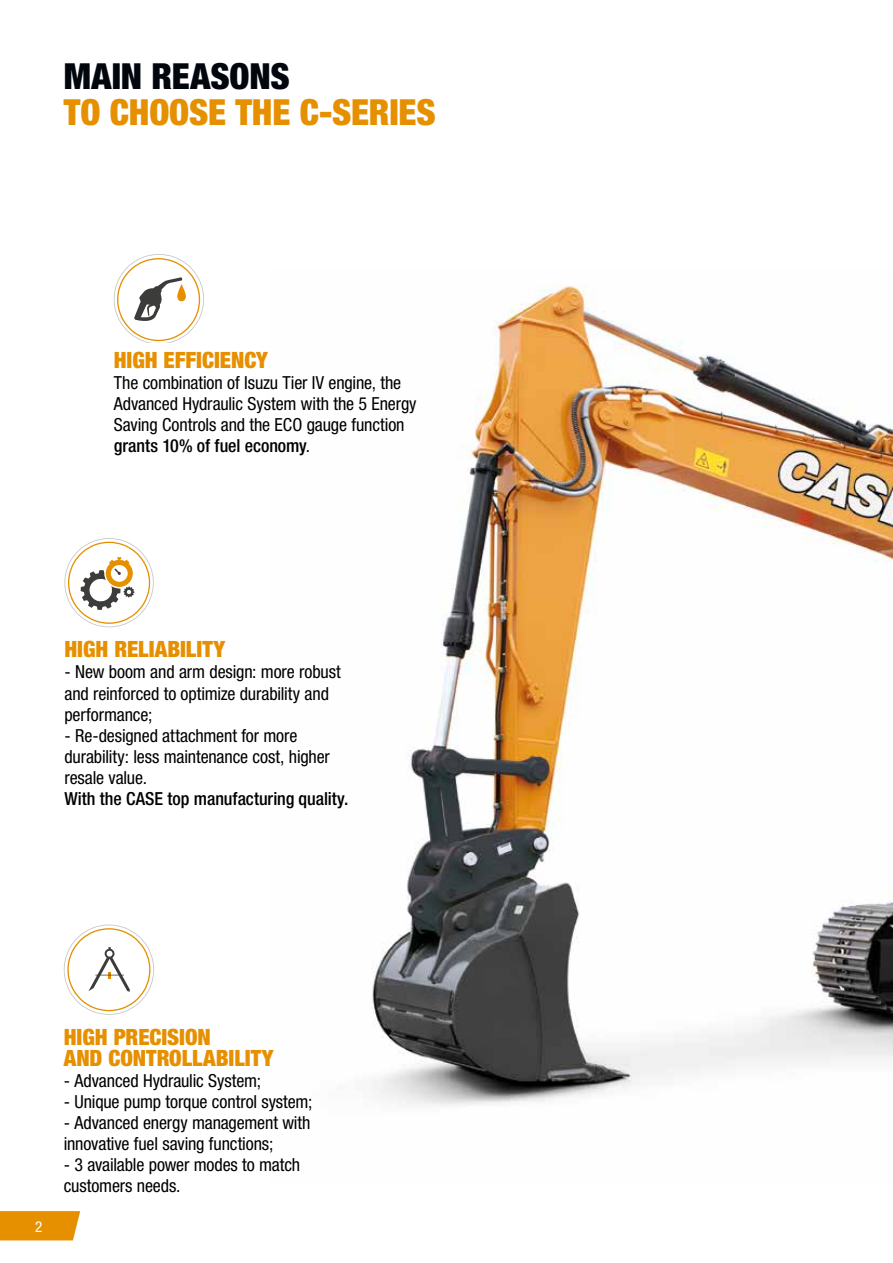
<style>
.page{position:relative;width:893px;height:1263px;background:#fff}
.page>*{position:absolute;margin:0;border:0;box-sizing:border-box;transform-origin:0 0}
.t1{font:900 condensed 36px "Helvetica Neue LT Std";letter-spacing:-.005em;color:#e69000}
.t2{font:900 condensed 36px "Helvetica Neue LT Std";letter-spacing:-.005em;color:#02060d}
.t3{font:900 condensed 22.5px/21px "Helvetica Neue LT Std";color:#e69000}
.t4{font:condensed 18px/21px "Helvetica Neue LT Std";letter-spacing:-.005em;color:#000}
.t5{font:500 condensed 18px "Helvetica Neue LT Std";color:#000}
.t6{font:condensed 15px "Helvetica Neue LT Std";color:#fff}
.s1{font-weight:500}
</style>
<div class="page">
<svg style="left:0;top:1211px;width:80px;height:29px;background:#e7950b"></svg>
<img style="left:372px;top:285px;width:521px;height:821px">
<svg style="left:64px;top:924px;width:90px;height:91px"></svg>
<svg style="left:114px;top:254px;width:90px;height:89px"></svg>
<svg style="left:177px;top:284px;width:9px;height:17px"></svg>
<svg style="left:64px;top:538px;width:90px;height:89px"></svg>
<h1 class="t2" style="left:64px;top:54px;width:227px">MAIN REASONS</h1>
<h1 class="t1" style="left:64px;top:90px;width:373px">TO CHOOSE THE C-SERIES</h1>
<p class="t3" style="left:114px;top:349px;width:156px">HIGH EFFICIENCY</p>
<p class="t4" style="left:114px;top:372px;width:304px">The combination of Isuzu Tier IV engine, the Advanced Hydraulic System with the 5 Energy Saving Controls and the ECO gauge function <span class="s1">grants 10% of fuel economy</span>.</p>
<p class="t3" style="left:64px;top:639px;width:162px">HIGH RELIABILITY</p>
<p class="t4" style="left:64px;top:661px;width:278px">- New boom and arm design: more robust and reinforced to optimize durability and performance;</p>
<p class="t4" style="left:64px;top:724px;width:267px">- Re-designed attachment for more durability: less maintenance cost, higher resale value.</p>
<p class="t5" style="left:64px;top:787px;width:286px">With the CASE top manufacturing quality.</p>
<p class="t6" style="left:35px;top:1218px;width:9px">2</p>
<p class="t3" style="left:64px;top:1026px;width:211px">HIGH PRECISION<br>AND CONTROLLABILITY</p>
<p class="t4" style="left:64px;top:1070px;width:199px">- Advanced Hydraulic System;</p>
<p class="t4" style="left:64px;top:1091px;width:250px">- Unique pump torque control system;</p>
<p class="t4" style="left:64px;top:1112px;width:248px">- Advanced energy management with innovative fuel saving functions;</p>
<p class="t4" style="left:64px;top:1154px;width:238px">- 3 available power modes to match customers needs.</p>
</div>
